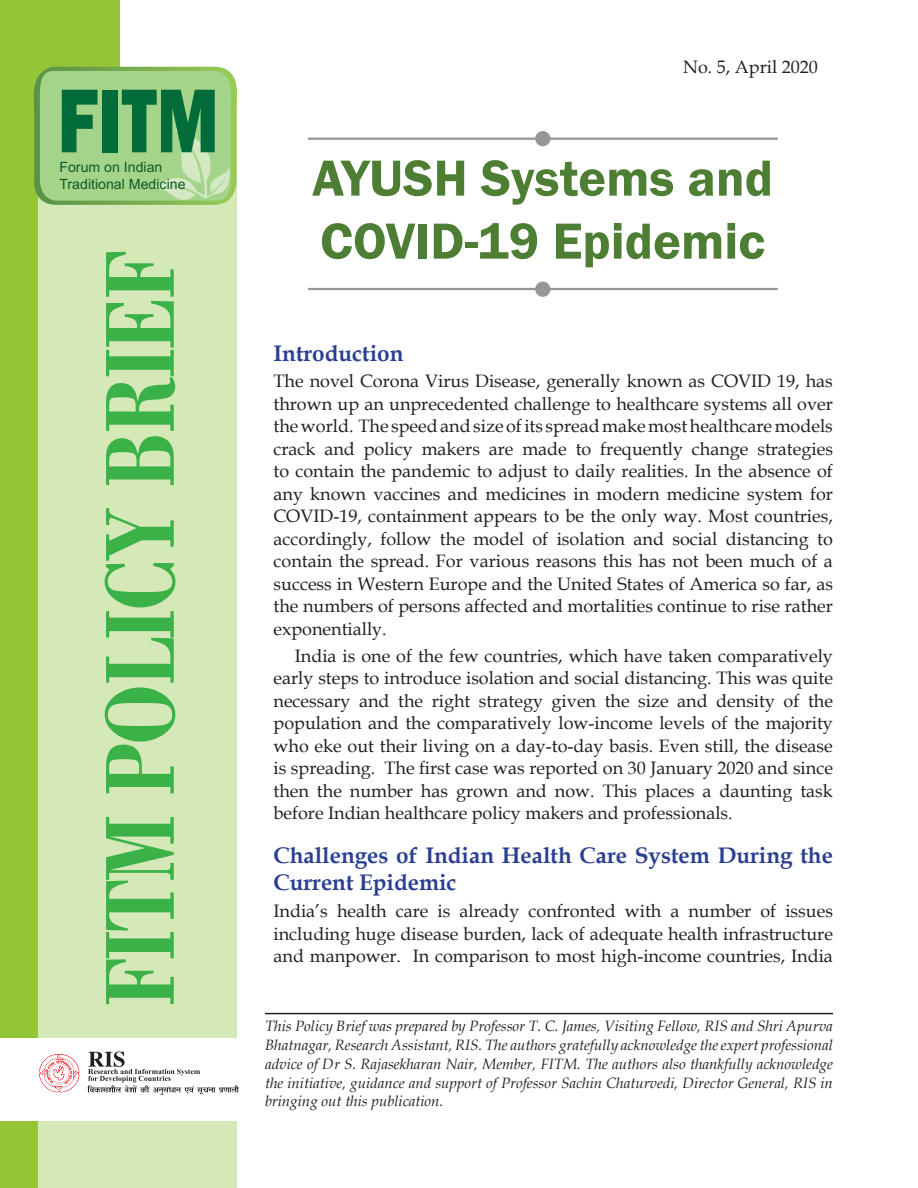
<style>
.page{position:relative;width:918px;height:1188px;background:#fff}
.page>*{position:absolute;margin:0;border:0;box-sizing:border-box;transform-origin:0 0}
.t1{font:700 104.1px "Bodoni BT";letter-spacing:-.03em;color:#3ab247;scale:.77 1}
.t2{font:800 93.9px "Franklin Gothic";color:#006c39;scale:.79 1}
.t3{font:600 52.5px/63px "Franklin Gothic";color:#4d7e33}
.t4{font:700 22.5px/27px "Book Antiqua";color:#2a3f91}
.t5{font:18px/22.5px "Book Antiqua";color:#241f1f;text-align:justify}
.t6{font:italic 15px/18.8px "Book Antiqua";color:#241f1f;text-align:justify}
.t7{font:14.1px/17px "Arial";color:#105a28}
</style>
<div class="page">
<div style="left:0;top:0;width:120px;height:1188px;background:#94c438"></div>
<div style="left:38px;top:88px;width:199px;height:1100px;background:#d5e8b7"></div>
<div style="left:0;top:1039px;width:237px;height:82px;background:#fff"></div>
<svg style="left:39px;top:1054px;width:41px;height:38px"></svg>
<svg style="left:87px;top:1051px;width:152px;height:44px"></svg>
<svg style="left:34px;top:67px;width:203px;height:138px;background:#a2d087"></svg>
<hr style="left:308px;top:138px;width:470px;height:2px;background:#969698">
<hr style="left:308px;top:288px;width:470px;height:2px;background:#969698">
<div style="left:535px;top:131px;width:15px;height:15px;background:#969698;border-radius:50%"></div>
<div style="left:535px;top:282px;width:15px;height:15px;background:#969698;border-radius:50%"></div>
<hr style="left:265px;top:1013px;width:568px;height:1px;background:#241f1f">
<p class="t5" style="left:683px;top:56px;width:136px">No. 5, April 2020</p>
<h2 class="t2" style="left:57px;top:60px;width:206px">FITM</h2>
<p class="t7" style="left:59px;top:159px;width:128px">Forum on Indian<br>Traditional Medicine</p>
<h3 class="t3" style="left:312px;top:147px;width:462px">AYUSH Systems and<br>COVID-19 Epidemic</h3>
<h1 class="t1" style="left:75px;top:1007px;width:984px;rotate:-90deg">FITM POLICY BRIEF</h1>
<p class="t4" style="left:274px;top:340px;width:131px">Introduction</p>
<p class="t5" style="left:274px;top:370px;width:561px">The novel Corona Virus Disease, generally known as COVID 19, has thrown up an unprecedented challenge to healthcare systems all over the world. The speed and size of its spread make most healthcare models crack and policy makers are made to frequently change strategies to contain the pandemic to adjust to daily realities. In the absence of any known vaccines and medicines in modern medicine system for COVID-19, containment appears to be the only way. Most countries, accordingly, follow the model of isolation and social distancing to contain the spread. For various reasons this has not been much of a success in Western Europe and the United States of America so far, as the numbers of persons affected and mortalities continue to rise rather exponentially.</p>
<p class="t5" style="left:274px;top:644px;width:561px;text-indent:21px">India is one of the few countries, which have taken comparatively early steps to introduce isolation and social distancing. This was quite necessary and the right strategy given the size and density of the population and the comparatively low-income levels of the majority who eke out their living on a day-to-day basis. Even still, the disease is spreading. The first case was reported on 30 January 2020 and since then the number has grown and now. This places a daunting task before Indian healthcare policy makers and professionals.</p>
<p class="t4" style="left:274px;top:842px;width:561px">Challenges of Indian Health Care System During the<br>Current Epidemic</p>
<p class="t5" style="left:274px;top:899px;width:561px">India’s health care is already confronted with a number of issues including huge disease burden, lack of adequate health infrastructure and manpower. In comparison to most high-income countries, India</p>
<p class="t6" style="left:265px;top:1016px;width:569px">This Policy Brief was prepared by Professor T. C. James, Visiting Fellow, RIS and Shri Apurva Bhatnagar, Research Assistant, RIS. The authors gratefully acknowledge the expert professional advice of Dr S. Rajasekharan Nair, Member, FITM. The authors also thankfully acknowledge the initiative, guidance and support of Professor Sachin Chaturvedi, Director General, RIS in bringing out this publication.</p>
</div>
